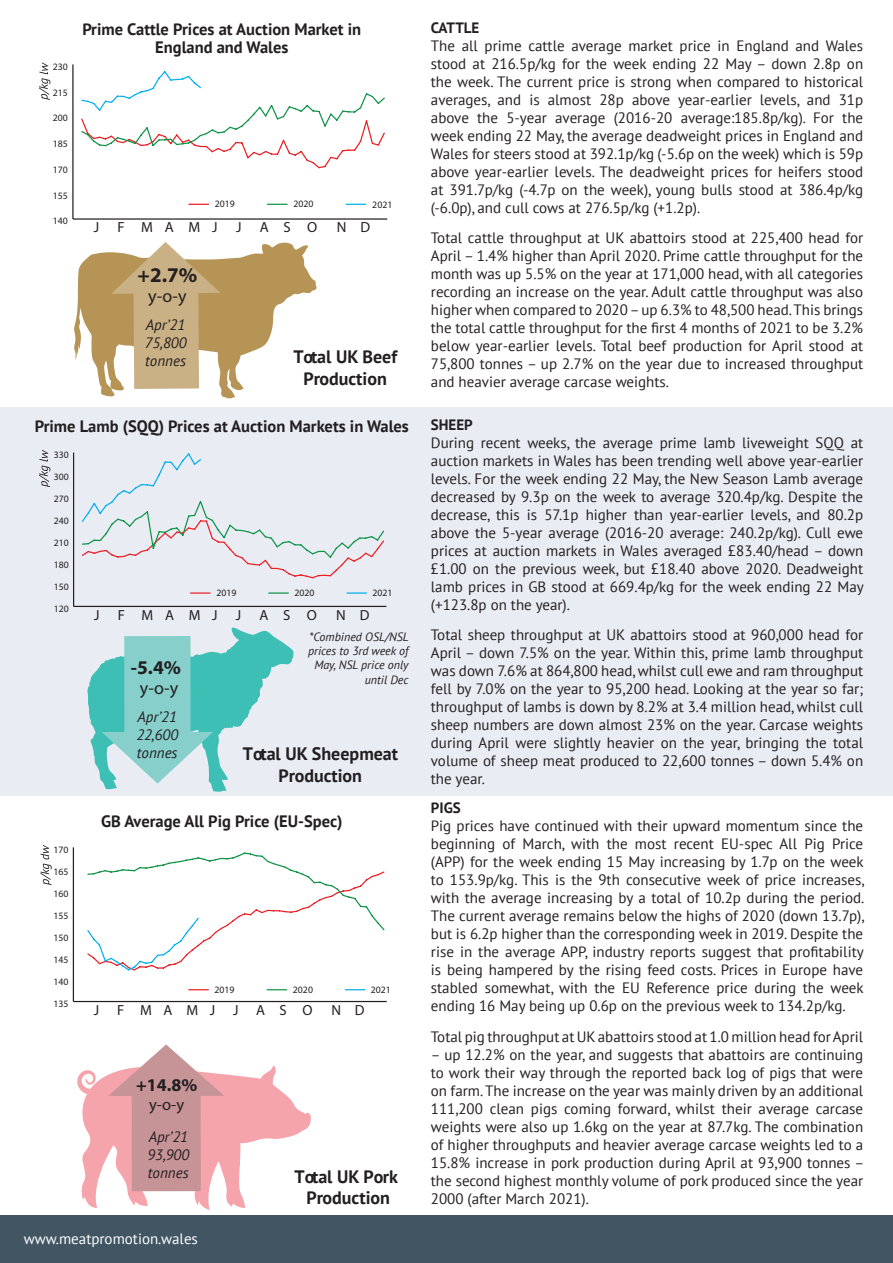
<style>
.page{position:relative;width:893px;height:1263px;background:#fff}
.page>*{position:absolute;margin:0;border:0;box-sizing:border-box;transform-origin:0 0}
.t1{font:700 21px "Myriad Pro";color:#231f20}
.t2{font:700 19.5px "Myriad Pro";color:#231f20}
.t3{font:700 18px/21.6px "PT Sans";color:#231f20;text-align:center}
.t4{font:18px "Myriad Pro";color:#231f20}
.t5{font:700 18px "Myriad Pro";color:#231f20}
.t6{font:700 16.5px "PT Sans";color:#231f20}
.t7{font:16.5px "Myriad Pro";color:#231f20}
.t8{font:15px/18px "PT Sans";color:#231f20;text-align:justify}
.t9{font:italic 15px/18px "PT Sans";color:#231f20;text-align:justify}
.t10{font:15px "PT Sans";color:#fff}
.t11{font:700 15px "PT Sans";color:#231f20}
.t12{font:14.7px "Myriad Pro";letter-spacing:1em;color:#231f20}
.t13{font:14.7px "Myriad Pro";letter-spacing:.97em;color:#231f20}
.t14{font:italic 12px/14.4px "PT Sans";color:#231f20;text-align:right}
.t15{font:9.75px "Myriad Pro";color:#231f20}
</style>
<div class="page">
<div style="left:0;top:1215px;width:893px;height:48px;background:#415563"></div>
<div style="left:0;top:408px;width:893px;height:388px;background:#e9ecf3"></div>
<hr style="left:73px;top:1001px;width:314px;height:1px;background:#231f20">
<hr style="left:73px;top:847px;width:1px;height:154px;background:#231f20">
<svg style="left:87px;top:852px;width:298px;height:119px"></svg>
<svg style="left:189px;top:989px;width:19px;height:1px"></svg>
<svg style="left:267px;top:989px;width:20px;height:1px"></svg>
<svg style="left:345px;top:989px;width:20px;height:1px"></svg>
<svg style="left:40px;top:845px;width:12px;height:40px"></svg>
<hr style="left:74px;top:606px;width:312px;height:1px;background:#231f20">
<hr style="left:73px;top:453px;width:1px;height:153px;background:#231f20">
<svg style="left:82px;top:453px;width:302px;height:126px"></svg>
<svg style="left:191px;top:592px;width:19px;height:2px"></svg>
<svg style="left:269px;top:592px;width:19px;height:2px"></svg>
<svg style="left:347px;top:592px;width:19px;height:2px"></svg>
<svg style="left:39px;top:450px;width:11px;height:37px"></svg>
<hr style="left:73px;top:218px;width:314px;height:2px;background:#231f20">
<hr style="left:72px;top:64px;width:2px;height:155px;background:#231f20">
<svg style="left:81px;top:71px;width:304px;height:98px"></svg>
<svg style="left:189px;top:204px;width:20px;height:1px"></svg>
<svg style="left:267px;top:204px;width:20px;height:1px"></svg>
<svg style="left:346px;top:204px;width:20px;height:1px"></svg>
<svg style="left:39px;top:62px;width:11px;height:38px"></svg>
<svg style="left:74px;top:242px;width:243px;height:157px"></svg>
<svg style="left:87px;top:627px;width:207px;height:165px"></svg>
<svg style="left:77px;top:1044px;width:234px;height:166px"></svg>
<p class="t15" style="left:53px;top:61px;width:17px">230</p>
<p class="t15" style="left:53px;top:86px;width:17px">215</p>
<p class="t15" style="left:53px;top:112px;width:17px">200</p>
<p class="t15" style="left:53px;top:138px;width:17px">185</p>
<p class="t15" style="left:53px;top:164px;width:17px">170</p>
<p class="t15" style="left:53px;top:189px;width:17px">155</p>
<p class="t15" style="left:53px;top:215px;width:17px">140</p>
<p class="t6" style="left:82px;top:18px;width:280px">Prime Cattle Prices at Auction Market in</p>
<p class="t6" style="left:155px;top:36px;width:135px">England and Wales</p>
<p class="t15" style="left:215px;top:198px;width:22px">2019</p>
<p class="t15" style="left:293px;top:198px;width:22px">2020</p>
<p class="t15" style="left:372px;top:199px;width:22px">2021</p>
<p class="t12" style="left:94px;top:218px;width:225px">J FMAMJ J ASO</p>
<p class="t12" style="left:337px;top:218px;width:35px">N D</p>
<h1 class="t1" style="left:138px;top:262px;width:61px">+2.7%</h1>
<p class="t4" style="left:148px;top:285px;width:40px">y-o-y</p>
<p class="t9" style="left:145px;top:315px;width:43px">Apr’21<br>75,800 tonnes</p>
<p class="t3" style="left:293px;top:346px;width:105px">Total UK Beef<br>Production</p>
<p class="t6" style="left:35px;top:415px;width:376px">Prime Lamb (SQQ) Prices at Auction Markets in Wales</p>
<p class="t15" style="left:54px;top:449px;width:17px">330</p>
<p class="t15" style="left:54px;top:471px;width:17px">300</p>
<p class="t15" style="left:54px;top:493px;width:17px">270</p>
<p class="t15" style="left:54px;top:515px;width:17px">240</p>
<p class="t15" style="left:54px;top:537px;width:17px">210</p>
<p class="t15" style="left:54px;top:559px;width:17px">180</p>
<p class="t15" style="left:54px;top:580px;width:17px">150</p>
<p class="t15" style="left:54px;top:602px;width:17px">120</p>
<p class="t15" style="left:53px;top:843px;width:17px">170</p>
<p class="t15" style="left:53px;top:865px;width:17px">165</p>
<p class="t15" style="left:53px;top:887px;width:17px">160</p>
<p class="t15" style="left:53px;top:909px;width:17px">155</p>
<p class="t15" style="left:53px;top:931px;width:17px">150</p>
<p class="t15" style="left:53px;top:954px;width:17px">145</p>
<p class="t15" style="left:53px;top:976px;width:17px">140</p>
<p class="t15" style="left:53px;top:998px;width:17px">135</p>
<p class="t15" style="left:216px;top:587px;width:22px">2019</p>
<p class="t15" style="left:295px;top:587px;width:22px">2020</p>
<p class="t15" style="left:372px;top:586px;width:22px">2021</p>
<p class="t12" style="left:94px;top:606px;width:224px">J FMAMJ J ASO</p>
<p class="t12" style="left:336px;top:606px;width:35px">N D</p>
<h2 class="t2" style="left:131px;top:655px;width:52px">-5.4%</h2>
<p class="t4" style="left:140px;top:677px;width:40px">y-o-y</p>
<p class="t9" style="left:136px;top:707px;width:43px">Apr’21<br>22,600 tonnes</p>
<p class="t14" style="left:308px;top:629px;width:102px">*Combined OSL/NSL prices to 3rd week of<br>May, NSL price only until Dec</p>
<p class="t3" style="left:243px;top:743px;width:157px">Total UK Sheepmeat<br>Production</p>
<p class="t6" style="left:101px;top:810px;width:243px">GB Average All Pig Price (EU-Spec)</p>
<p class="t15" style="left:215px;top:983px;width:22px">2019</p>
<p class="t15" style="left:293px;top:983px;width:22px">2020</p>
<p class="t15" style="left:371px;top:984px;width:22px">2021</p>
<p class="t13" style="left:94px;top:1001px;width:220px">J FMAMJ J ASO</p>
<p class="t12" style="left:332px;top:1001px;width:34px">N D</p>
<p class="t5" style="left:136px;top:1073px;width:63px">+14.8%</p>
<p class="t7" style="left:149px;top:1094px;width:37px">y-o-y</p>
<p class="t9" style="left:147px;top:1127px;width:43px">Apr’21<br>93,900 tonnes</p>
<p class="t3" style="left:294px;top:1165px;width:105px">Total UK Pork<br>Production</p>
<p class="t10" style="left:24px;top:1229px;width:176px">www.meatpromotion.wales</p>
<p class="t11" style="left:431px;top:17px;width:50px">CATTLE</p>
<p class="t8" style="left:431px;top:36px;width:434px">The all prime cattle average market price in England and Wales stood at 216.5p/kg for the week ending 22 May – down 2.8p on the week. The current price is strong when compared to historical averages, and is almost 28p above year-earlier levels, and 31p above the 5-year average (2016-20 average:185.8p/kg). For the week ending 22 May, the average deadweight prices in England and Wales for steers stood at 392.1p/kg (-5.6p on the week) which is 59p above year-earlier levels. The deadweight prices for heifers stood at 391.7p/kg (-4.7p on the week), young bulls stood at 386.4p/kg (-6.0p), and cull cows at 276.5p/kg (+1.2p).</p>
<p class="t8" style="left:431px;top:228px;width:434px">Total cattle throughput at UK abattoirs stood at 225,400 head for April – 1.4% higher than April 2020. Prime cattle throughput for the month was up 5.5% on the year at 171,000 head, with all categories recording an increase on the year. Adult cattle throughput was also higher when compared to 2020 – up 6.3% to 48,500 head. This brings the total cattle throughput for the first 4 months of 2021 to be 3.2% below year-earlier levels. Total beef production for April stood at 75,800 tonnes – up 2.7% on the year due to increased throughput and heavier average carcase weights.</p>
<p class="t11" style="left:431px;top:415px;width:43px">SHEEP</p>
<p class="t8" style="left:431px;top:433px;width:434px">During recent weeks, the average prime lamb liveweight SQQ at auction markets in Wales has been trending well above year-earlier levels. For the week ending 22 May, the New Season Lamb average decreased by 9.3p on the week to average 320.4p/kg. Despite the decrease, this is 57.1p higher than year-earlier levels, and 80.2p above the 5-year average (2016-20 average: 240.2p/kg). Cull ewe prices at auction markets in Wales averaged £83.40/head – down £1.00 on the previous week, but £18.40 above 2020. Deadweight lamb prices in GB stood at 669.4p/kg for the week ending 22 May (+123.8p on the year).</p>
<p class="t8" style="left:431px;top:625px;width:434px">Total sheep throughput at UK abattoirs stood at 960,000 head for April – down 7.5% on the year. Within this, prime lamb throughput was down 7.6% at 864,800 head, whilst cull ewe and ram throughput fell by 7.0% on the year to 95,200 head. Looking at the year so far; throughput of lambs is down by 8.2% at 3.4 million head, whilst cull sheep numbers are down almost 23% on the year. Carcase weights during April were slightly heavier on the year, bringing the total volume of sheep meat produced to 22,600 tonnes – down 5.4% on the year.</p>
<p class="t11" style="left:431px;top:797px;width:31px">PIGS</p>
<p class="t8" style="left:431px;top:816px;width:435px">Pig prices have continued with their upward momentum since the beginning of March, with the most recent EU-spec All Pig Price (APP) for the week ending 15 May increasing by 1.7p on the week to 153.9p/kg. This is the 9th consecutive week of price increases, with the average increasing by a total of 10.2p during the period.<br>The current average remains below the highs of 2020 (down 13.7p), but is 6.2p higher than the corresponding week in 2019. Despite the rise in the average APP, industry reports suggest that profitability is being hampered by the rising feed costs. Prices in Europe have stabled somewhat, with the EU Reference price during the week ending 16 May being up 0.6p on the previous week to 134.2p/kg.</p>
<p class="t8" style="left:431px;top:1027px;width:434px">Total pig throughput at UK abattoirs stood at 1.0 million head for April</p>
<p class="t8" style="left:431px;top:1045px;width:435px">– up 12.2% on the year, and suggests that abattoirs are continuing to work their way through the reported back log of pigs that were on farm. The increase on the year was mainly driven by an additional 111,200 clean pigs coming forward, whilst their average carcase weights were also up 1.6kg on the year at 87.7kg. The combination of higher throughputs and heavier average carcase weights led to a 15.8% increase in pork production during April at 93,900 tonnes – the second highest monthly volume of pork produced since the year 2000 (after March 2021).</p>
</div>
